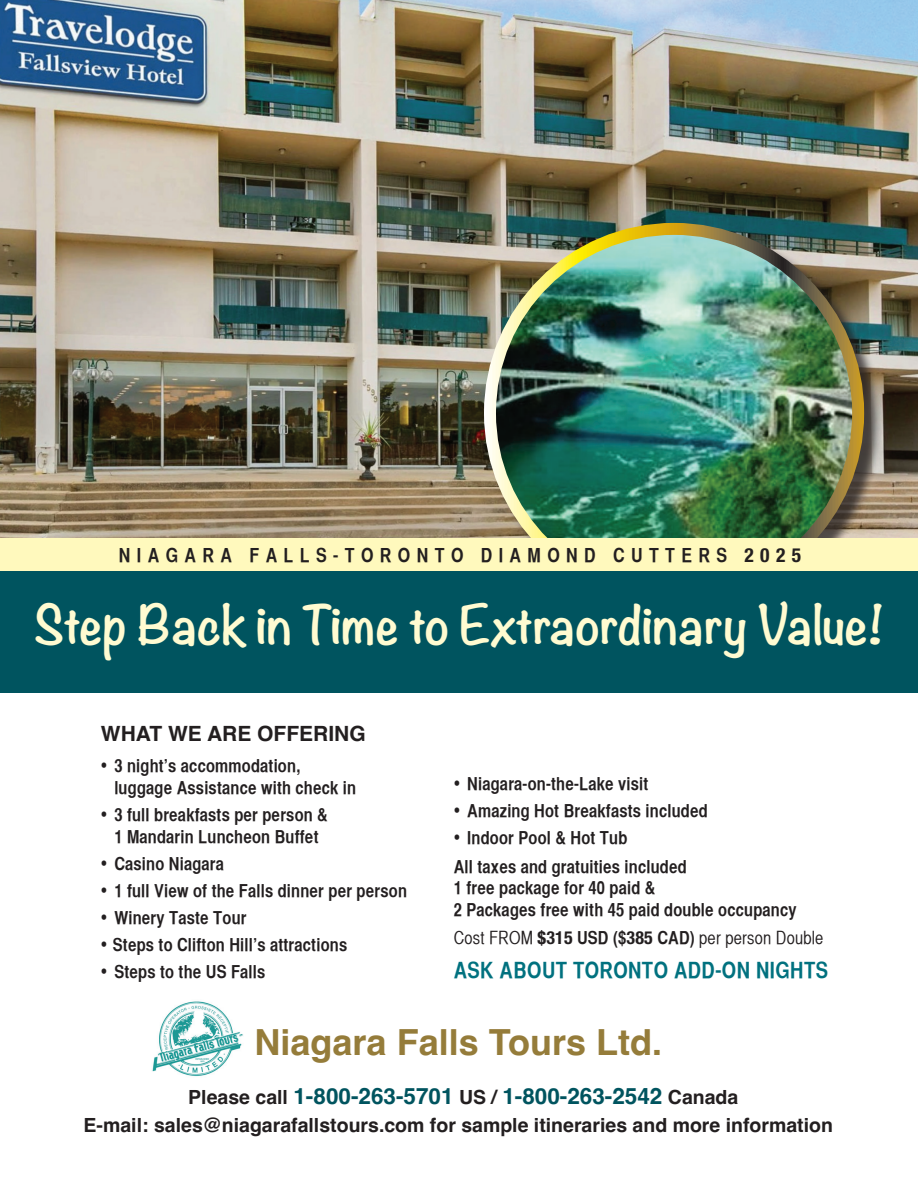
<style>
.page{position:relative;width:918px;height:1188px;background:#fff}
.page>*{position:absolute;margin:0;border:0;box-sizing:border-box;transform-origin:0 0}
.t1{font:700 48px "Noteworthy";color:#fffbd1}
.t2{font:700 36px "Helvetica";color:#957c3a}
.t3{font:700 22.5px "Helvetica";color:#00545f}
.t4{font:22.5px "Helvetica CY Bold";letter-spacing:.02em;color:#01717f}
.t5{font:700 21px "Helvetica";color:#231f20}
.t6{font:700 19.5px "Helvetica";color:#231f20}
.t7{font:19.5px "Helvetica CY Bold";letter-spacing:.33em;color:#231f20}
.t8{font:18px/21.6px "Helvetica CY Bold";letter-spacing:.01em;color:#231f20}
.t9{font:18px "Helvetica CY Plain";letter-spacing:.01em;color:#231f20}
.s1{font-family:"Helvetica Neue LT Pro";font-weight:700;font-stretch:condensed}
.s2{font-size:22.5px}
.s3{font-family:"Helvetica CY Bold"}
.s4{font-size:19.5px;color:#231f20}
</style>
<div class="page">
<img style="left:0;top:0;width:918px;height:538px">
<div style="left:486px;top:225px;width:397px;height:397px;background:#231f20;opacity:.75"></div>
<img style="left:490px;top:229px;width:368px;height:368px;border-radius:184px">
<div style="left:484px;top:223px;width:380px;height:380px;border:12px solid #fff;border-radius:50%"></div>
<div style="left:0;top:571px;width:918px;height:122px;background:#00545f"></div>
<img style="left:152px;top:1001px;width:91px;height:76px">
<div style="left:0;top:538px;width:918px;height:33px;background:#fff9bd"></div>
<p class="t7" style="left:119px;top:543px;width:684px">NIAGARA FALLS-TORONTO DIAMOND CUTTERS <span class="s1">2025</span></p>
<h1 class="t1" style="left:34px;top:582px;width:851px">Step Back in Time to Extraordinary Value!</h1>
<p class="t5" style="left:101px;top:721px;width:266px">WHAT WE ARE OFFERING</p>
<p class="t8" style="left:114px;top:755px;width:243px;text-indent:-13px"><span class="s2">•</span> 3 night’s accommodation, luggage Assistance with check in</p>
<p class="t8" style="left:101px;top:803px;width:229px;text-align:center"><span class="s2">•</span> 3 full breakfasts per person &amp;<br>1 Mandarin Luncheon Buffet</p>
<p class="t8" style="left:101px;top:852px;width:125px"><span class="s2">•</span> Casino Niagara</p>
<p class="t8" style="left:101px;top:879px;width:308px"><span class="s2">•</span> 1 full View of the Falls dinner per person</p>
<p class="t8" style="left:101px;top:906px;width:147px"><span class="s2">•</span> Winery Taste Tour</p>
<p class="t8" style="left:101px;top:933px;width:248px"><span class="s2">•</span> Steps to Clifton Hill’s attractions</p>
<p class="t8" style="left:101px;top:960px;width:166px"><span class="s2">•</span> Steps to the US Falls</p>
<p class="t8" style="left:454px;top:773px;width:196px"><span class="s2">•</span> Niagara-on-the-Lake visit</p>
<p class="t8" style="left:454px;top:800px;width:255px"><span class="s2">•</span> Amazing Hot Breakfasts included</p>
<p class="t8" style="left:454px;top:823px;width:234px;line-height:28.3px"><span class="s2">•</span> Indoor Pool &amp; Hot Tub<br>All taxes and gratuities included</p>
<p class="t8" style="left:454px;top:877px;width:344px">1 free package for 40 paid &amp;<br>2 Packages free with 45 paid double occupancy</p>
<p class="t9" style="left:454px;top:928px;width:371px">Cost FROM <span class="s1">$315</span> <span class="s3">USD ($</span><span class="s1">385</span> <span class="s3">CAD)</span> per person Double</p>
<p class="t4" style="left:454px;top:956px;width:376px">ASK ABOUT TORONTO ADD-ON NIGHTS</p>
<h2 class="t2" style="left:255px;top:1021px;width:409px">Niagara Falls Tours Ltd.</h2>
<p class="t3" style="left:188px;top:1083px;width:552px"><span class="s4">Please call</span> 1-800-263-5701 <span class="s4">US /</span> 1-800-263-2542 <span class="s4">Canada</span></p>
<p class="t6" style="left:84px;top:1113px;width:751px">E-mail: sales@niagarafallstours.com for sample itineraries and more information</p>
</div>
